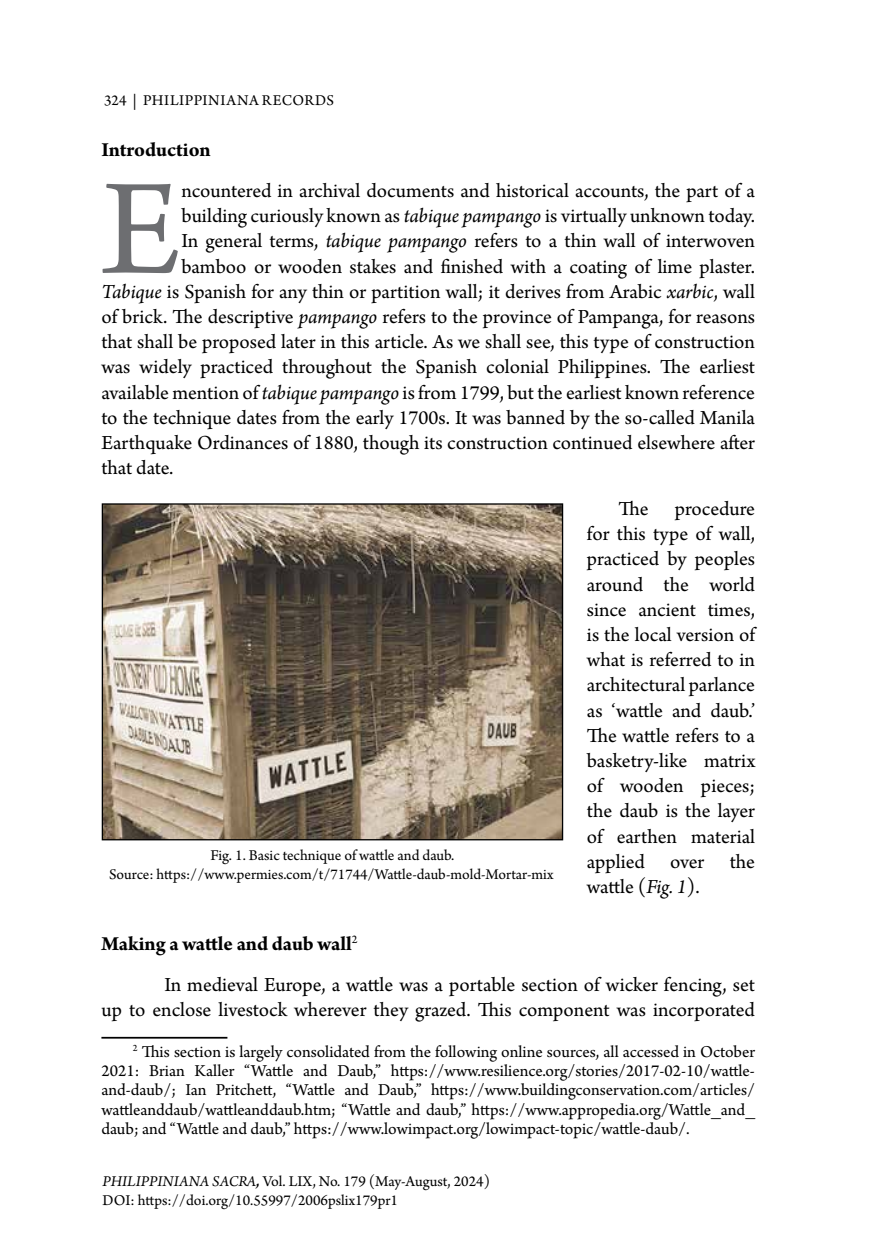
<style>
.page{position:relative;width:882px;height:1260px;background:#fff}
.page>*{position:absolute;margin:0;border:0;box-sizing:border-box;transform-origin:0 0}
.t1{font:143.33px "Arno Pro";color:#6d6e71}
.t2{font:21px/25.2px "Arno Pro";color:#000;text-align:justify}
.t3{font:700 21px "Arno Pro";color:#000}
.t4{font:17.5px/19.2px "Arno Pro";color:#000;text-align:justify}
.t5{font:15.75px/18.9px "Arno Pro";color:#000}
.t6{font:15.75px "Arno Pro";letter-spacing:.03em;color:#000}
.t7{font:15.58px "Arno Pro";color:#000}
.s1{font-style:italic}
.s2{font-weight:700}
.s3{font-weight:700;font-style:italic}
</style>
<div class="page">
<hr style="left:101px;top:1037px;width:126px;height:2px;background:#000">
<img style="left:104px;top:505px;width:457px;height:333px">
<div style="left:102px;top:503px;width:461px;height:337px;border:1px solid #000"></div>
<p class="t6" style="left:104px;top:91px;width:232px">324 | PHILIPPINIANA RECORDS</p>
<p class="t3" style="left:101px;top:138px;width:111px">Introduction</p>
<h1 class="t1" style="left:101px;top:148px;width:81px">E</h1>
<p class="t2" style="left:181px;top:179px;width:575px">ncountered in archival documents and historical accounts, the part of a</p>
<p class="t2" style="left:181px;top:204px;width:575px">building curiously known as <span class="s1">tabique pampango</span> is virtually unknown today.</p>
<p class="t2" style="left:181px;top:230px;width:575px">In general terms, <span class="s1">tabique pampango</span> refers to a thin wall of interwoven</p>
<p class="t2" style="left:181px;top:255px;width:575px">bamboo or wooden stakes and finished with a coating of lime plaster.</p>
<p class="t2" style="left:101px;top:280px;width:655px"><span class="s1">Tabique</span> is Spanish for any thin or partition wall; it derives from Arabic <span class="s1">xarbic</span>, wall</p>
<p class="t2" style="left:101px;top:305px;width:655px">of brick. The descriptive <span class="s1">pampango</span> refers to the province of Pampanga, for reasons</p>
<p class="t2" style="left:101px;top:330px;width:655px">that shall be proposed later in this article. As we shall see, this type of construction</p>
<p class="t2" style="left:101px;top:356px;width:655px">was widely practiced throughout the Spanish colonial Philippines. The earliest</p>
<p class="t2" style="left:101px;top:381px;width:655px">available mention of <span class="s1">tabique pampango</span> is from 1799, but the earliest known reference</p>
<p class="t2" style="left:101px;top:406px;width:655px">to the technique dates from the early 1700s. It was banned by the so-called Manila</p>
<p class="t2" style="left:101px;top:431px;width:655px">Earthquake Ordinances of 1880, though its construction continued elsewhere after</p>
<p class="t2" style="left:101px;top:456px;width:74px">that date.</p>
<p class="t2" style="left:618px;top:497px;width:32px">The</p>
<p class="t2" style="left:587px;top:497px;width:170px;text-indent:88px">procedure for this type of wall, practiced by peoples around the world since ancient times, is the local version of what is referred to in architectural parlance as ‘wattle and daub.’ The wattle refers to a basketry-like matrix of wooden pieces; the daub is the layer of earthen material applied over the wattle (<span class="s1">Fig. 1</span>).</p>
<p class="t2" style="left:164px;top:924px;width:592px;line-height:40.9px;text-indent:-63px"><span class="s2">Making a wattle and daub wall</span><sup>2<br></sup>In medieval Europe, a wattle was a portable section of wicker fencing, set</p>
<p class="t2" style="left:101px;top:998px;width:655px">up to enclose livestock wherever they grazed. This component was incorporated</p>
<p class="t4" style="left:101px;top:1043px;width:655px;text-indent:32px"><sup>2</sup> This section is largely consolidated from the following online sources, all accessed in October 2021: Brian Kaller “Wattle and Daub,” https://www.resilience.org/stories/2017-02-10/wattle&shy;and-daub/; Ian Pritchett, “Wattle and Daub,” https://www.buildingconservation.com/articles/ wattleanddaub/wattleanddaub.htm; “Wattle and daub,” https://www.appropedia.org/Wattle_and_ daub; and “Wattle and daub,” https://www.lowimpact.org/lowimpact-topic/wattle-daub/.</p>
<p class="t5" style="left:210px;top:847px;width:246px">Fig. 1. Basic technique of wattle and daub.</p>
<p class="t7" style="left:109px;top:865px;width:446px">Source: https://www.permies.com/t/71744/Wattle-daub-mold-Mortar-mix</p>
<p class="t5" style="left:102px;top:1173px;width:389px"><span class="s1">PHILIPPINIANA SACRA</span><span class="s3">,</span> Vol. LIX, No. 179 (May-August, 2024)<br>DOI: https://doi.org/10.55997/2006pslix179pr1</p>
</div>
